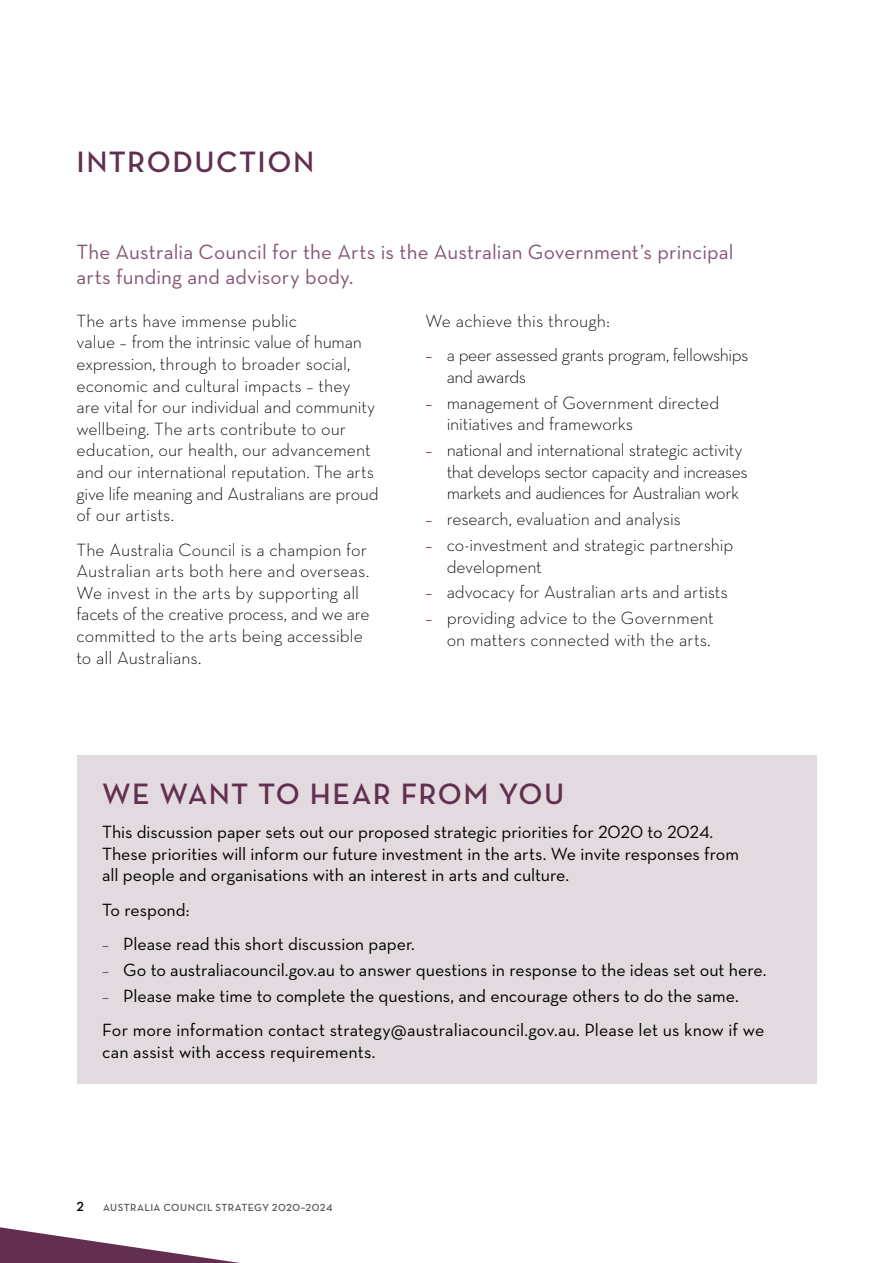
<style>
.page{position:relative;width:893px;height:1263px;background:#fff}
.page>*{position:absolute;margin:0;border:0;box-sizing:border-box;transform-origin:0 0}
.t1{font:600 30px "Neutraface Text";letter-spacing:.045em;color:#622f50}
.t2{font:21px/25.2px "Neutraface Text";letter-spacing:.005em;color:#855676}
.t3{font:300 18px/21.6px "Neutraface Text";letter-spacing:-.005em;color:#000}
.t4{font:18px/21.6px "Neutraface Text";color:#000}
.t5{font:300 18px/21.6px "Neutraface Text";letter-spacing:-.025em;color:#000}
.t6{font:300 18px/21.6px "Neutraface Text";letter-spacing:-.03em;color:#000}
.t7{font:600 13.5px "Neutraface Text";color:#000}
.t8{font:600 10.5px "Neutraface Text";letter-spacing:.04em;color:#58595b}
.s1{font-weight:400;font-style:italic;color:#855676}
.s2{font-style:italic;color:#855676}
</style>
<div class="page">
<svg style="left:0;top:1227px;width:240px;height:36px"></svg>
<div style="left:77px;top:755px;width:739px;height:328px;background:#e3dadf"></div>
<h1 class="t1" style="left:77px;top:143px;width:239px">INTRODUCTION</h1>
<p class="t2" style="left:77px;top:239px;width:659px">The Australia Council for the Arts is the Australian Government’s principal arts funding and advisory body.</p>
<p class="t3" style="left:77px;top:310px;width:304px">The arts have immense public<br>value – from the intrinsic value of human expression, through to broader social, economic and cultural impacts – they<br>are vital for our individual and community wellbeing. The arts contribute to our education, our health, our advancement and our international reputation. The arts give life meaning and Australians are proud of our artists.</p>
<p class="t3" style="left:77px;top:538px;width:294px">The Australia Council is a champion for Australian arts both here and overseas.<br>We invest in the arts by supporting all facets of the creative process, and we are committed to the arts being accessible to all Australians.</p>
<p class="t3" style="left:425px;top:310px;width:186px">We achieve this through:</p>
<p class="t6" style="left:447px;top:344px;width:303px;text-indent:-21px"><span class="s1">–</span> a peer assessed grants program, fellowships and awards</p>
<p class="t3" style="left:447px;top:391px;width:274px;text-indent:-21px"><span class="s1">–</span> management of Government directed initiatives and frameworks</p>
<p class="t5" style="left:447px;top:439px;width:302px;text-indent:-21px"><span class="s1">–</span> national and international strategic activity that develops sector capacity and increases markets and audiences for Australian work</p>
<p class="t3" style="left:425px;top:508px;width:257px"><span class="s1">–</span> research, evaluation and analysis</p>
<p class="t3" style="left:447px;top:534px;width:288px;text-indent:-21px"><span class="s1">–</span> co-investment and strategic partnership development</p>
<p class="t3" style="left:425px;top:581px;width:304px"><span class="s1">–</span> advocacy for Australian arts and artists</p>
<p class="t3" style="left:425px;top:607px;width:290px;text-align:right"><span class="s1">–</span> providing advice to the Government on matters connected with the arts.</p>
<h1 class="t1" style="left:102px;top:775px;width:464px">WE WANT TO HEAR FROM YOU</h1>
<p class="t4" style="left:102px;top:821px;width:639px">This discussion paper sets out our proposed strategic priorities for 2020 to 2024.<br>These priorities will inform our future investment in the arts. We invite responses from all people and organisations with an interest in arts and culture.</p>
<p class="t4" style="left:102px;top:898px;width:89px">To respond:</p>
<p class="t4" style="left:102px;top:933px;width:314px"><span class="s2">–</span> Please read this short discussion paper.</p>
<p class="t4" style="left:102px;top:959px;width:666px"><span class="s2">–</span> Go to australiacouncil.gov.au to answer questions in response to the ideas set out here.</p>
<p class="t4" style="left:102px;top:978px;width:664px;line-height:34.3px"><span class="s2">–</span> Please make time to complete the questions, and encourage others to do the same.<br>For more information contact strategy@australiacouncil.gov.au. Please let us know if we</p>
<p class="t4" style="left:102px;top:1040px;width:275px">can assist with access requirements.</p>
<p class="t7" style="left:77px;top:1198px;width:9px">2</p>
<p class="t8" style="left:103px;top:1201px;width:231px">AUSTRALIA COUNCIL STRATEGY 2020–2024</p>
</div>
